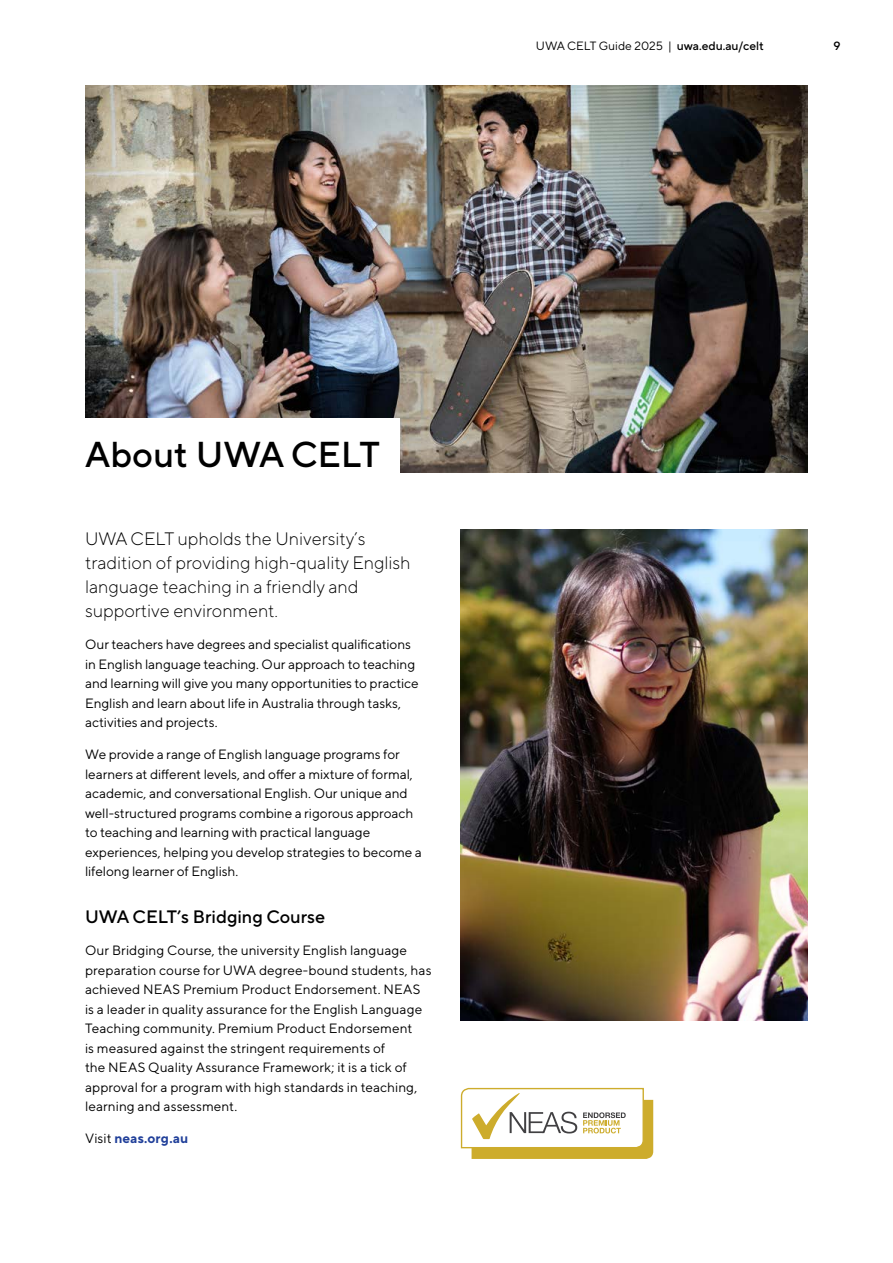
<style>
.page{position:relative;width:893px;height:1263px;background:#fff}
.page>*{position:absolute;margin:0;border:0;box-sizing:border-box;transform-origin:0 0}
.t1{font:500 36px "TT Norms Pro";color:#000}
.t2{font:300 18px/24px "TT Norms Pro";color:#000}
.t3{font:500 18px "TT Norms Pro";color:#000}
.t4{font:13.5px/19.5px "TT Norms Pro";color:#000}
.t5{font:700 13.5px "TT Norms Pro";letter-spacing:.01em;color:#21409a}
.t6{font:12px "TT Norms Pro";color:#000}
.t7{font:500 12px "TT Norms Pro";color:#000}
.s1{font-weight:500}
.s2{font-weight:400;color:#000}
</style>
<div class="page">
<img style="left:85px;top:85px;width:723px;height:387px">
<div style="left:64px;top:418px;width:336px;height:82px;background:#fff"></div>
<svg style="left:461px;top:1088px;width:192px;height:71px"></svg>
<img style="left:460px;top:529px;width:348px;height:491px">
<p class="t6" style="left:536px;top:37px;width:229px">UWA CELT Guide 2025 | <span class="s1">uwa.edu.au/celt</span></p>
<p class="t7" style="left:833px;top:37px;width:9px">9</p>
<h1 class="t1" style="left:85px;top:428px;width:296px">About UWA CELT</h1>
<h2 class="t2" style="left:85px;top:525px;width:327px">UWA CELT upholds the University’s tradition of providing high-quality English language teaching in a friendly and supportive environment.</h2>
<p class="t4" style="left:85px;top:633px;width:335px">Our teachers have degrees and specialist qualifications in English language teaching. Our approach to teaching and learning will give you many opportunities to practice English and learn about life in Australia through tasks, activities and projects.</p>
<p class="t4" style="left:85px;top:744px;width:338px">We provide a range of English language programs for learners at different levels, and offer a mixture of formal, academic, and conversational English. Our unique and well-structured programs combine a rigorous approach to teaching and learning with practical language experiences, helping you develop strategies to become a lifelong learner of English.</p>
<h2 class="t3" style="left:85px;top:903px;width:242px">UWA CELT’s Bridging Course</h2>
<p class="t4" style="left:85px;top:939px;width:348px">Our Bridging Course, the university English language preparation course for UWA degree-bound students, has achieved NEAS Premium Product Endorsement. NEAS is a leader in quality assurance for the English Language Teaching community. Premium Product Endorsement<br>is measured against the stringent requirements of<br>the NEAS Quality Assurance Framework; it is a tick of approval for a program with high standards in teaching, learning and assessment.</p>
<p class="t5" style="left:85px;top:1128px;width:105px"><span class="s2">Visit</span> neas.org.au</p>
</div>
